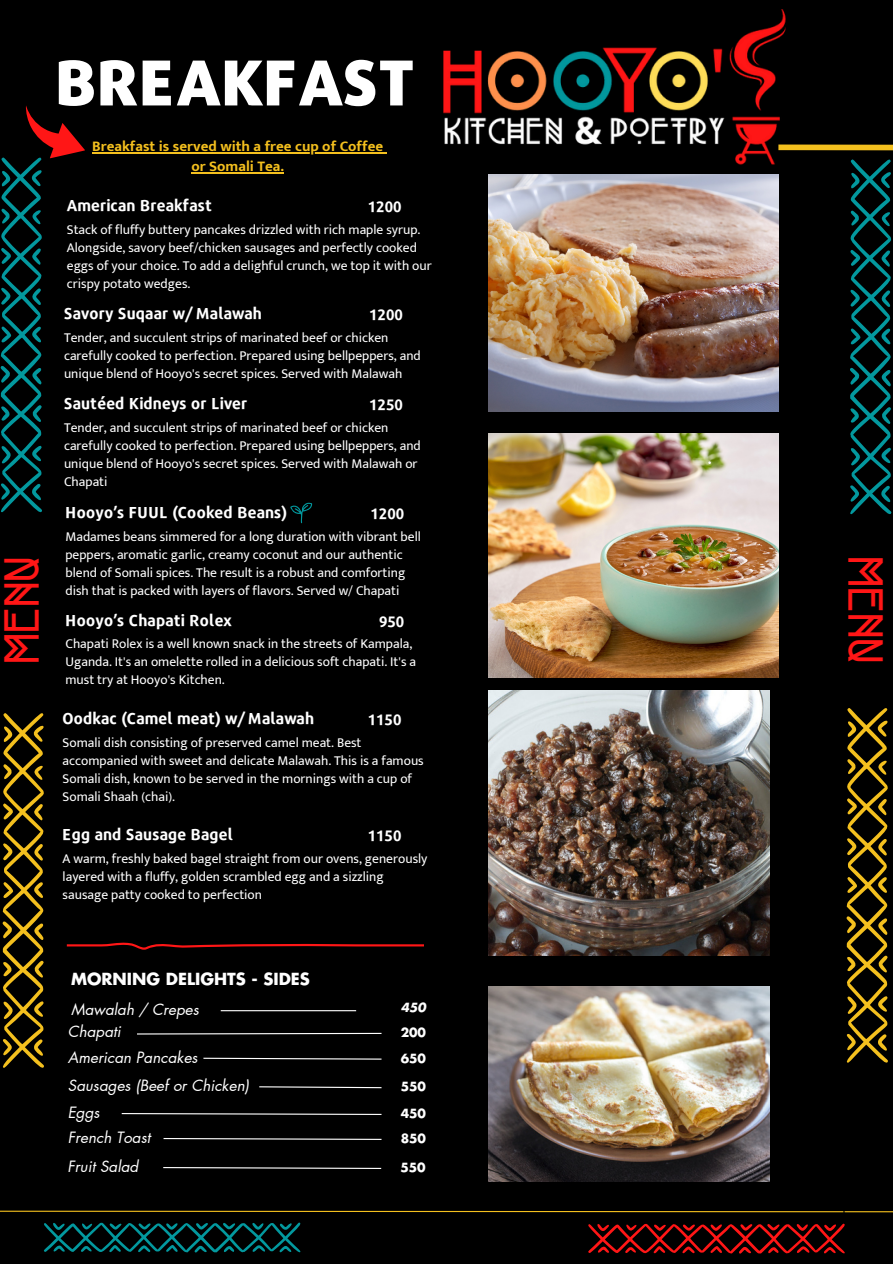
<style>
.page{position:relative;width:893px;height:1264px;background:#fff}
.page>*{position:absolute;margin:0;border:0;box-sizing:border-box;transform-origin:0 0}
.t1{font:900 62.7px "Repo";color:#fff}
.t2{font:49.35px "Pandora Ep 2";color:#ff1616}
.t3{font:700 16.35px "Futura LT Pro";color:#fff}
.t4{font:700 15.75px "Repo";color:#fff}
.t5{font:italic 15.3px "Futura LT Pro";color:#fff}
.t6{font:700 15px "Mukta Mahee";color:#f4c01e}
.t7{font:700 15px "Repo";color:#fff}
.t8{font:13.5px/18px "Mukta Mahee";color:#fff}
.t9{font:700 12.3px "Futura LT Pro";color:#fff}
.t10{font:italic 700 12.3px "Futura LT Pro";color:#fff}
</style>
<div class="page">
<div style="left:0;top:0;width:892px;height:1263px;background:#000"></div>
<svg style="left:0;top:1210px;width:892px;height:2px"></svg>
<hr style="left:843px;top:152px;width:1px;height:1111px;background:#000">
<svg style="left:2px;top:713px;width:42px;height:355px"></svg>
<svg style="left:850px;top:159px;width:41px;height:355px"></svg>
<svg style="left:588px;top:1223px;width:257px;height:31px"></svg>
<svg style="left:846px;top:708px;width:42px;height:355px"></svg>
<svg style="left:44px;top:1222px;width:257px;height:31px"></svg>
<svg style="left:791px;top:144px;width:101px;height:7px"></svg>
<img style="left:443px;top:10px;width:348px;height:155px">
<img style="left:488px;top:174px;width:290px;height:238px">
<img style="left:488px;top:433px;width:290px;height:244px">
<img style="left:488px;top:690px;width:281px;height:265px">
<hr style="left:92px;top:152px;width:291px;height:1px;background:#f4c01e">
<img style="left:488px;top:986px;width:281px;height:195px">
<hr style="left:221px;top:1010px;width:135px;height:1px;background:#fff">
<svg style="left:137px;top:1032px;width:245px;height:3px"></svg>
<svg style="left:203px;top:1057px;width:179px;height:3px"></svg>
<svg style="left:259px;top:1086px;width:123px;height:2px"></svg>
<svg style="left:121px;top:1113px;width:261px;height:2px"></svg>
<svg style="left:163px;top:1138px;width:219px;height:2px"></svg>
<svg style="left:163px;top:1167px;width:219px;height:2px"></svg>
<svg style="left:67px;top:942px;width:356px;height:7px"></svg>
<svg style="left:0;top:105px;width:312px;height:418px"></svg>
<p class="t1" style="left:55px;top:40px;width:363px">BREAKFAST</p>
<p class="t6" style="left:92px;top:137px;width:292px">Breakfast is served with a free cup of Coffee</p>
<p class="t6" style="left:191px;top:157px;width:94px">or Somali Tea.</p>
<p class="t4" style="left:67px;top:195px;width:147px">American Breakfast</p>
<p class="t7" style="left:367px;top:197px;width:35px">1200</p>
<p class="t8" style="left:67px;top:220px;width:366px">Stack of fluffy buttery pancakes drizzled with rich maple syrup.<br>Alongside, savory beef/chicken sausages and perfectly cooked eggs of your choice. To add a delighful crunch, we top it with our crispy potato wedges.</p>
<p class="t4" style="left:64px;top:303px;width:199px">Savory Suqaar w/ Malawah</p>
<p class="t7" style="left:369px;top:305px;width:35px">1200</p>
<p class="t8" style="left:64px;top:328px;width:358px">Tender, and succulent strips of marinated beef or chicken carefully cooked to perfection. Prepared using bellpeppers, and unique blend of Hooyo's secret spices. Served with Malawah</p>
<p class="t4" style="left:64px;top:393px;width:185px">Sautéed Kidneys or Liver</p>
<p class="t7" style="left:369px;top:394px;width:35px">1250</p>
<p class="t8" style="left:64px;top:418px;width:358px">Tender, and succulent strips of marinated beef or chicken carefully cooked to perfection. Prepared using bellpeppers, and unique blend of Hooyo's secret spices. Served with Malawah or Chapati</p>
<p class="t4" style="left:65px;top:502px;width:223px">Hooyo’s FUUL (Cooked Beans)</p>
<p class="t7" style="left:370px;top:503px;width:35px">1200</p>
<p class="t8" style="left:65px;top:527px;width:357px">Madames beans simmered for a long duration with vibrant bell peppers, aromatic garlic, creamy coconut and our authentic blend of Somali spices. The result is a robust and comforting dish that is packed with layers of flavors. Served w/ Chapati</p>
<p class="t4" style="left:65px;top:609px;width:168px">Hooyo’s Chapati Rolex</p>
<p class="t7" style="left:379px;top:611px;width:27px">950</p>
<p class="t8" style="left:65px;top:634px;width:352px">Chapati Rolex is a well known snack in the streets of Kampala,<br>Uganda. It's an omelette rolled in a delicious soft chapati. It's a must try at Hooyo's Kitchen.</p>
<p class="t4" style="left:63px;top:708px;width:253px">Oodkac (Camel meat) w/ Malawah</p>
<p class="t7" style="left:367px;top:710px;width:35px">1150</p>
<p class="t8" style="left:63px;top:733px;width:362px">Somali dish consisting of preserved camel meat. Best accompanied with sweet and delicate Malawah. This is a famous Somali dish, known to be served in the mornings with a cup of Somali Shaah (chai).</p>
<p class="t2" style="left:-3px;top:663px;width:109px;rotate:-90deg">MENU</p>
<p class="t2" style="left:889px;top:556px;width:109px;rotate:90deg">MENU</p>
<p class="t4" style="left:63px;top:824px;width:172px">Egg and Sausage Bagel</p>
<p class="t7" style="left:367px;top:826px;width:35px">1150</p>
<p class="t8" style="left:63px;top:849px;width:366px">A warm, freshly baked bagel straight from our ovens, generously layered with a fluffy, golden scrambled egg and a sizzling sausage patty cooked to perfection</p>
<p class="t3" style="left:71px;top:971px;width:240px">MORNING DELIGHTS - SIDES</p>
<p class="t5" style="left:71px;top:1002px;width:129px">Mawalah / Crepes</p>
<p class="t10" style="left:400px;top:1001px;width:27px">450</p>
<p class="t5" style="left:68px;top:1024px;width:54px">Chapati</p>
<p class="t9" style="left:400px;top:1026px;width:27px">200</p>
<p class="t5" style="left:68px;top:1050px;width:131px">American Pancakes</p>
<p class="t9" style="left:400px;top:1052px;width:27px">650</p>
<p class="t5" style="left:68px;top:1078px;width:183px">Sausages (Beef or Chicken)</p>
<p class="t9" style="left:400px;top:1081px;width:27px">550</p>
<p class="t5" style="left:68px;top:1105px;width:33px">Eggs</p>
<p class="t9" style="left:400px;top:1107px;width:27px">450</p>
<p class="t5" style="left:68px;top:1130px;width:84px">French Toast</p>
<p class="t9" style="left:400px;top:1132px;width:27px">850</p>
<p class="t5" style="left:67px;top:1159px;width:72px">Fruit Salad</p>
<p class="t9" style="left:400px;top:1161px;width:27px">550</p>
</div>
